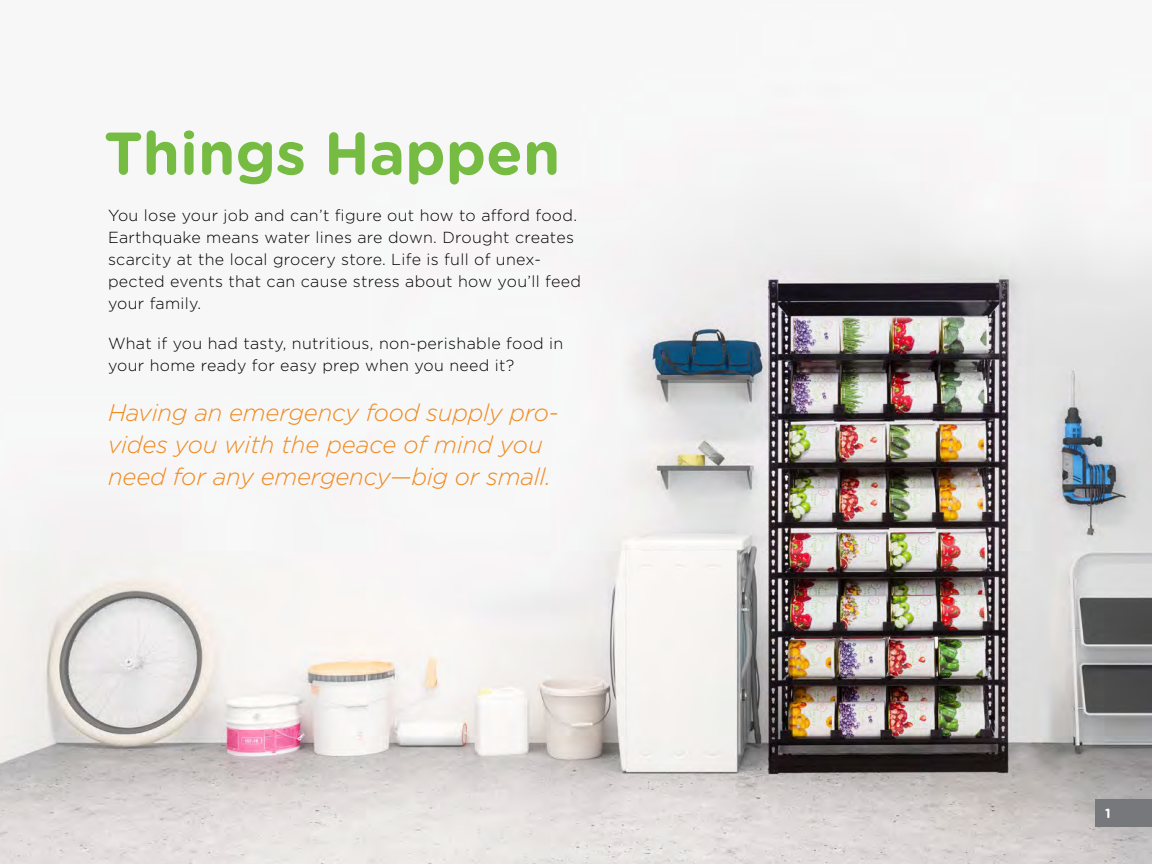
<style>
.page{position:relative;width:1152px;height:864px;background:#fff}
.page>*{position:absolute;margin:0;border:0;box-sizing:border-box;transform-origin:0 0}
.t1{font:700 60px "Gotham Rounded";color:#76bc43}
.t2{font:italic 300 24px/32px "Gotham";letter-spacing:-.01em;color:#ef8b22}
.t3{font:300 16px/22px "Gotham";letter-spacing:.02em;color:#000}
.t4{font:700 13.2px "Gotham Rounded";color:#fff}
</style>
<div class="page">
<img style="left:0;top:109px;width:1152px;height:755px">
<div style="left:1096px;top:799px;width:56px;height:28px;background:#77787b"></div>
<h1 class="t1" style="left:104px;top:109px;width:458px">Things Happen</h1>
<p class="t3" style="left:108px;top:204px;width:475px">You lose your job and can’t figure out how to afford food.<br>Earthquake means water lines are down. Drought creates scarcity at the local grocery store. Life is full of unex&shy;pected events that can cause stress about how you’ll feed your family.</p>
<p class="t3" style="left:108px;top:332px;width:457px">What if you had tasty, nutritious, non-perishable food in your home ready for easy prep when you need it?</p>
<h2 class="t2" style="left:108px;top:396px;width:452px">Having an emergency food supply pro&shy;vides you with the peace of mind you need for any emergency—big or small.</h2>
<p class="t4" style="left:1105px;top:804px;width:7px">1</p>
</div>
